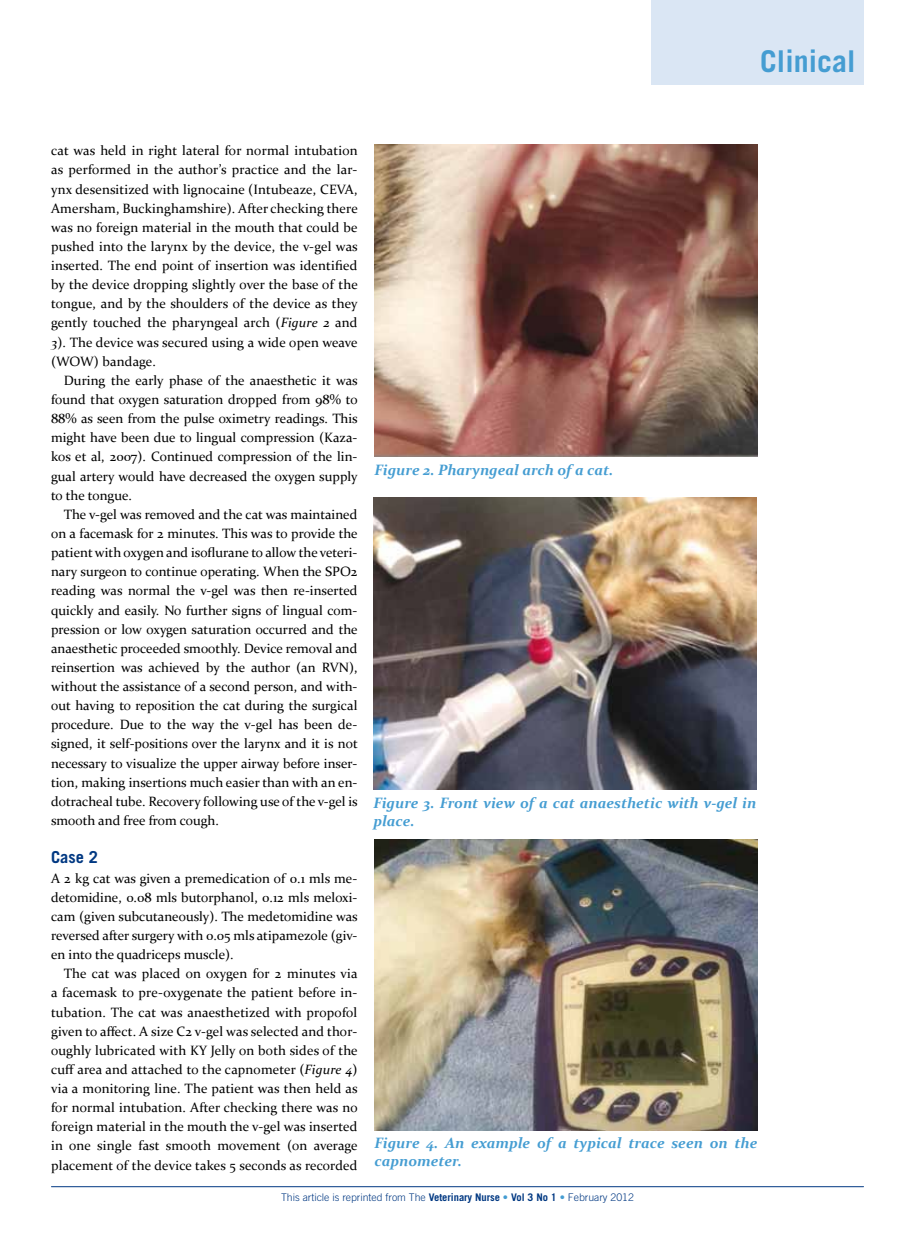
<style>
.page{position:relative;width:915px;height:1242px;background:#fff}
.page>*{position:absolute;margin:0;border:0;box-sizing:border-box;transform-origin:0 0}
.t1{font:700 30px "Trade Gothic LT Std";color:#459dd2}
.t2{font:700 16.5px "Trade Gothic LT Std";color:#003882}
.t3{font:italic 700 15px/18px "Constantia";color:#459dd2}
.t4{font:13.5px/19.2px "Constantia";color:#000;text-align:justify}
.t5{font:300 10.5px "Trade Gothic LT Std";color:#003882}
.s1{font-style:italic}
.s2{font-weight:700}
.s3{color:#459dd2}
</style>
<div class="page">
<div style="left:651px;top:0;width:212px;height:85px;background:#dae6f4"></div>
<hr style="left:51px;top:1186px;width:812px;height:1px;background:#003882">
<img style="left:374px;top:145px;width:383px;height:312px">
<img style="left:373px;top:497px;width:383px;height:293px">
<img style="left:374px;top:839px;width:383px;height:291px">
<h1 class="t1" style="left:760px;top:42px;width:97px">Clinical</h1>
<p class="t4" style="left:51px;top:140px;width:308px">cat was held in right lateral for normal intubation as performed in the author’s practice and the lar&shy;ynx desensitized with lignocaine (Intubeaze, CEVA, Amersham, Buckinghamshire). After checking there was no foreign material in the mouth that could be pushed into the larynx by the device, the v-gel was inserted. The end point of insertion was identified by the device dropping slightly over the base of the tongue, and by the shoulders of the device as they gently touched the pharyngeal arch (<span class="s1">Figure 2</span> and <span class="s1">3</span>). The device was secured using a wide open weave (WOW) bandage.</p>
<p class="t4" style="left:51px;top:370px;width:308px;text-indent:13px">During the early phase of the anaesthetic it was found that oxygen saturation dropped from 98% to 88% as seen from the pulse oximetry readings. This might have been due to lingual compression (Kaza&shy;kos et al, 2007). Continued compression of the lin&shy;gual artery would have decreased the oxygen supply to the tongue.</p>
<p class="t4" style="left:51px;top:504px;width:308px;text-indent:13px">The v-gel was removed and the cat was maintained on a facemask for 2 minutes. This was to provide the patient with oxygen and isoflurane to allow the veteri&shy;nary surgeon to continue operating. When the SPO2 reading was normal the v-gel was then re-inserted quickly and easily. No further signs of lingual com&shy;pression or low oxygen saturation occurred and the anaesthetic proceeded smoothly. Device removal and reinsertion was achieved by the author (an RVN), without the assistance of a second person, and with&shy;out having to reposition the cat during the surgical procedure. Due to the way the v-gel has been de&shy;signed, it self-positions over the larynx and it is not necessary to visualize the upper airway before inser&shy;tion, making insertions much easier than with an en&shy;dotracheal tube. Recovery following use of the v-gel is smooth and free from cough.</p>
<p class="t2" style="left:51px;top:847px;width:48px">Case 2</p>
<p class="t4" style="left:51px;top:867px;width:308px">A 2 kg cat was given a premedication of 0.1 mls me&shy;detomidine, 0.08 mls butorphanol, 0.12 mls meloxi&shy;cam (given subcutaneously). The medetomidine was reversed after surgery with 0.05 mls atipamezole (giv&shy;en into the quadriceps muscle).</p>
<p class="t4" style="left:51px;top:963px;width:308px;text-indent:13px">The cat was placed on oxygen for 2 minutes via a facemask to pre-oxygenate the patient before in&shy;tubation. The cat was anaesthetized with propofol given to affect. A size C2 v-gel was selected and thor&shy;oughly lubricated with KY Jelly on both sides of the cuff area and attached to the capnometer (<span class="s1">Figure 4</span>) via a monitoring line. The patient was then held as for normal intubation. After checking there was no foreign material in the mouth the v-gel was inserted in one single fast smooth movement (on average placement of the device takes 5 seconds as recorded</p>
<p class="t3" style="left:374px;top:460px;width:240px">Figure 2. Pharyngeal arch of a cat.</p>
<p class="t3" style="left:373px;top:793px;width:384px">Figure 3. Front view of a cat anaesthetic with v-gel in place.</p>
<p class="t3" style="left:374px;top:1133px;width:384px">Figure 4. An example of a typical trace seen on the capnometer.</p>
<p class="t5" style="left:281px;top:1190px;width:354px">This article is reprinted from The <span class="s2">Veterinary Nurse</span> <span class="s3">•</span> <span class="s2">Vol 3 No 1</span> <span class="s3">•</span> February 2012</p>
</div>
